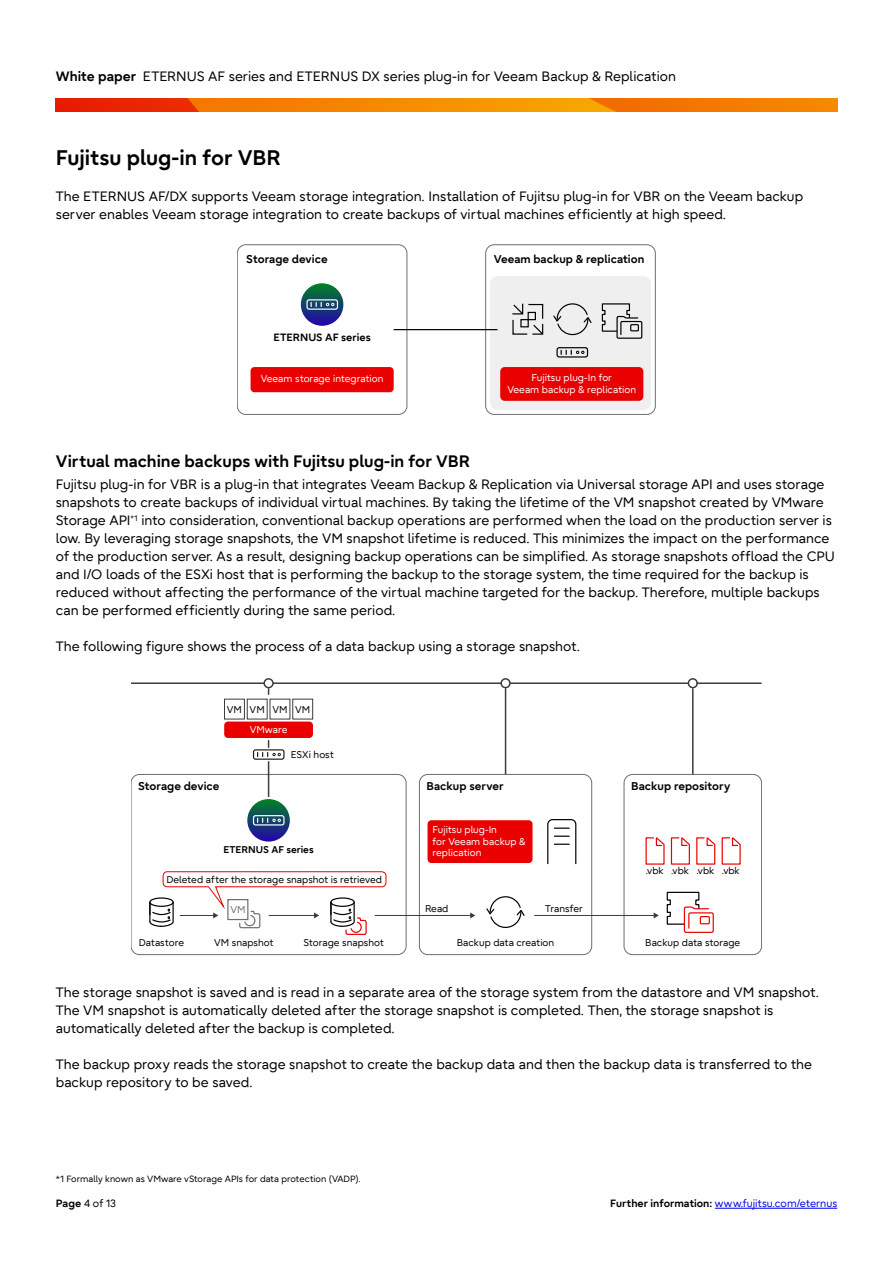
<style>
.page{position:relative;width:893px;height:1263px;background:#fff}
.page>*{position:absolute;margin:0;border:0;box-sizing:border-box;transform-origin:0 0}
.t1{font:700 21px "Fujitsu Infinity Pro";color:#000}
.t2{font:700 16.5px "Fujitsu Infinity Pro";color:#000}
.t3{font:13.5px/18px "Fujitsu Infinity Pro";color:#000}
.t4{font:700 11.25px "Fujitsu Infinity Pro";color:#000}
.t5{font:10.5px "Fujitsu Infinity Pro";color:#00e}
.t6{font:700 10.5px "Fujitsu Infinity Pro";color:#000}
.t7{font:10.5px "Fujitsu Infinity Pro";color:#000}
.t8{font:9.75px "Fujitsu Infinity Pro";color:#000}
.t9{font:9.75px/11.2px "Fujitsu Infinity Pro";color:#fff;text-align:center}
.t10{font:700 9.75px "Fujitsu Infinity Pro";color:#000}
.t11{font:9.75px "Fujitsu Infinity Pro";color:#6d6e70}
.t12{font:9px "Fujitsu Infinity Pro";color:#000}
.s1{font-weight:700}
.s2{font-weight:700;color:#000}
</style>
<div class="page">
<hr style="left:715px;top:1208px;width:122px;height:1px;background:#00e">
<img style="left:56px;top:99px;width:781px;height:13px">
<div style="left:490px;top:276px;width:161px;height:134px;background:#efefef;border-radius:8px"></div>
<div style="left:485px;top:245px;width:171px;height:170px;border:1px solid #6d6e70;border-radius:9px"></div>
<div style="left:237px;top:245px;width:170px;height:170px;border:1px solid #6d6e70;border-radius:9px"></div>
<div style="left:251px;top:367px;width:143px;height:25px;background:#ea0000;border-radius:4px"></div>
<div style="left:500px;top:367px;width:143px;height:34px;background:#ea0000;border-radius:4px"></div>
<svg style="left:601px;top:303px;width:42px;height:36px"></svg>
<svg style="left:553px;top:303px;width:39px;height:33px"></svg>
<svg style="left:512px;top:303px;width:32px;height:32px"></svg>
<div style="left:528px;top:312px;width:8px;height:8px;border:1px solid #000"></div>
<div style="left:520px;top:319px;width:9px;height:8px;border:1px solid #000"></div>
<hr style="left:394px;top:329px;width:103px;height:1px;background:#000">
<div style="left:556px;top:347px;width:32px;height:11px;border:1px solid #000;border-radius:2px"></div>
<svg style="left:561px;top:350px;width:23px;height:4px"></svg>
<svg style="left:301px;top:283px;width:42px;height:43px"></svg>
<div style="left:306px;top:299px;width:32px;height:11px;border:1px solid #fff;border-radius:2px"></div>
<svg style="left:311px;top:302px;width:23px;height:4px"></svg>
<div style="left:131px;top:774px;width:275px;height:181px;border:1px solid #6d6e70;border-radius:9px"></div>
<div style="left:419px;top:774px;width:173px;height:181px;border:1px solid #6d6e70;border-radius:9px"></div>
<div style="left:624px;top:774px;width:138px;height:181px;border:1px solid #6d6e70;border-radius:9px"></div>
<svg style="left:247px;top:799px;width:43px;height:42px"></svg>
<div style="left:253px;top:815px;width:32px;height:10px;border:1px solid #fff;border-radius:2px"></div>
<svg style="left:257px;top:818px;width:24px;height:4px"></svg>
<hr style="left:268px;top:761px;width:1px;height:36px;background:#3c3c3c">
<hr style="left:131px;top:682px;width:133px;height:2px;background:#3c3c3c">
<hr style="left:273px;top:682px;width:228px;height:2px;background:#3c3c3c">
<hr style="left:510px;top:682px;width:178px;height:2px;background:#3c3c3c">
<hr style="left:696px;top:682px;width:66px;height:2px;background:#3c3c3c">
<div style="left:263px;top:678px;width:11px;height:10px;border:2px solid #3c3c3c;border-radius:50%"></div>
<div style="left:500px;top:678px;width:11px;height:10px;border:2px solid #3c3c3c;border-radius:50%"></div>
<hr style="left:505px;top:688px;width:1px;height:86px;background:#3c3c3c">
<div style="left:688px;top:678px;width:10px;height:10px;border:2px solid #3c3c3c;border-radius:50%"></div>
<hr style="left:692px;top:688px;width:1px;height:86px;background:#3c3c3c">
<div style="left:224px;top:721px;width:89px;height:17px;background:#ea0000;border-radius:4px"></div>
<div style="left:224px;top:699px;width:21px;height:20px;border:1px solid #3c3c3c"></div>
<div style="left:292px;top:699px;width:21px;height:20px;border:1px solid #3c3c3c"></div>
<div style="left:253px;top:749px;width:32px;height:11px;border:1px solid #1d1d1b;border-radius:2px"></div>
<svg style="left:257px;top:740px;width:24px;height:16px"></svg>
<svg style="left:547px;top:819px;width:30px;height:46px"></svg>
<div style="left:427px;top:820px;width:106px;height:43px;background:#ea0000;border-radius:4px"></div>
<svg style="left:486px;top:896px;width:39px;height:32px"></svg>
<svg style="left:666px;top:891px;width:48px;height:42px"></svg>
<div style="left:700px;top:916px;width:10px;height:8px;border:1px solid #ea0000"></div>
<svg style="left:645px;top:837px;width:45px;height:28px"></svg>
<svg style="left:696px;top:837px;width:45px;height:28px"></svg>
<svg style="left:149px;top:871px;width:238px;height:64px"></svg>
<hr style="left:375px;top:915px;width:96px;height:1px;background:#3c3c3c">
<svg style="left:470px;top:912px;width:5px;height:6px"></svg>
<hr style="left:534px;top:915px;width:121px;height:1px;background:#3c3c3c">
<svg style="left:654px;top:912px;width:5px;height:6px"></svg>
<p class="t3" style="left:56px;top:68px;width:622px"><span class="s1">White paper</span> ETERNUS AF series and ETERNUS DX series plug-in for Veeam Backup &amp; Replication</p>
<h1 class="t1" style="left:56px;top:144px;width:227px">Fujitsu plug-in for VBR</h1>
<p class="t3" style="left:56px;top:187px;width:749px">The ETERNUS AF/DX supports Veeam storage integration. Installation of Fujitsu plug-in for VBR on the Veeam backup server enables Veeam storage integration to create backups of virtual machines efficiently at high speed.</p>
<p class="t4" style="left:246px;top:251px;width:83px">Storage device</p>
<p class="t4" style="left:494px;top:251px;width:152px">Veeam backup &amp; replication</p>
<p class="t6" style="left:274px;top:330px;width:99px">ETERNUS AF series</p>
<p class="t9" style="left:261px;top:373px;width:124px">Veeam storage integration</p>
<p class="t9" style="left:507px;top:372px;width:130px">Fujitsu plug-In for<br>Veeam backup &amp; replication</p>
<p class="t2" style="left:56px;top:450px;width:416px">Virtual machine backups with Fujitsu plug-in for VBR</p>
<p class="t3" style="left:56px;top:475px;width:780px">Fujitsu plug-in for VBR is a plug-in that integrates Veeam Backup &amp; Replication via Universal storage API and uses storage snapshots to create backups of individual virtual machines. By taking the lifetime of the VM snapshot created by VMware Storage API<sup>*1</sup> into consideration, conventional backup operations are performed when the load on the production server is low. By leveraging storage snapshots, the VM snapshot lifetime is reduced. This minimizes the impact on the performance of the production server. As a result, designing backup operations can be simplified. As storage snapshots offload the CPU and I/O loads of the ESXi host that is performing the backup to the storage system, the time required for the backup is reduced without affecting the performance of the virtual machine targeted for the backup. Therefore, multiple backups can be performed efficiently during the same period.</p>
<p class="t3" style="left:56px;top:637px;width:525px">The following figure shows the process of a data backup using a storage snapshot.</p>
<p class="t8" style="left:227px;top:703px;width:85px">VM VM VM VM</p>
<p class="t8" style="left:291px;top:748px;width:45px">ESXi host</p>
<p class="t9" style="left:250px;top:724px;width:39px">VMware</p>
<p class="t4" style="left:138px;top:779px;width:83px">Storage device</p>
<p class="t4" style="left:426px;top:779px;width:79px">Backup server</p>
<p class="t4" style="left:631px;top:779px;width:101px">Backup repository</p>
<p class="t10" style="left:223px;top:843px;width:92px">ETERNUS AF series</p>
<p class="t8" style="left:166px;top:873px;width:217px">Deleted after the storage snapshot is retrieved</p>
<p class="t8" style="left:139px;top:936px;width:47px">Datastore</p>
<p class="t11" style="left:230px;top:903px;width:17px">VM</p>
<p class="t8" style="left:214px;top:936px;width:61px">VM snapshot</p>
<p class="t8" style="left:303px;top:936px;width:82px">Storage snapshot</p>
<p class="t9" style="left:433px;top:824px;width:94px;text-align:left">Fujitsu plug-In<br>for Veeam backup &amp; replication</p>
<p class="t8" style="left:425px;top:902px;width:25px">Read</p>
<p class="t8" style="left:545px;top:902px;width:39px">Transfer</p>
<p class="t8" style="left:646px;top:865px;width:95px">.vbk .vbk .vbk .vbk</p>
<p class="t8" style="left:457px;top:936px;width:99px">Backup data creation</p>
<p class="t8" style="left:645px;top:936px;width:97px">Backup data storage</p>
<p class="t3" style="left:56px;top:983px;width:764px">The storage snapshot is saved and is read in a separate area of the storage system from the datastore and VM snapshot.<br>The VM snapshot is automatically deleted after the storage snapshot is completed. Then, the storage snapshot is automatically deleted after the backup is completed.</p>
<p class="t3" style="left:56px;top:1055px;width:758px">The backup proxy reads the storage snapshot to create the backup data and then the backup data is transferred to the backup repository to be saved.</p>
<p class="t12" style="left:56px;top:1173px;width:306px">*1 Formally known as VMware vStorage APIs for data protection (VADP).</p>
<p class="t7" style="left:56px;top:1197px;width:62px"><span class="s1">Page</span> 4 of 13</p>
<p class="t5" style="left:610px;top:1197px;width:228px"><span class="s2">Further information:</span> www.fujitsu.com/eternus</p>
</div>
